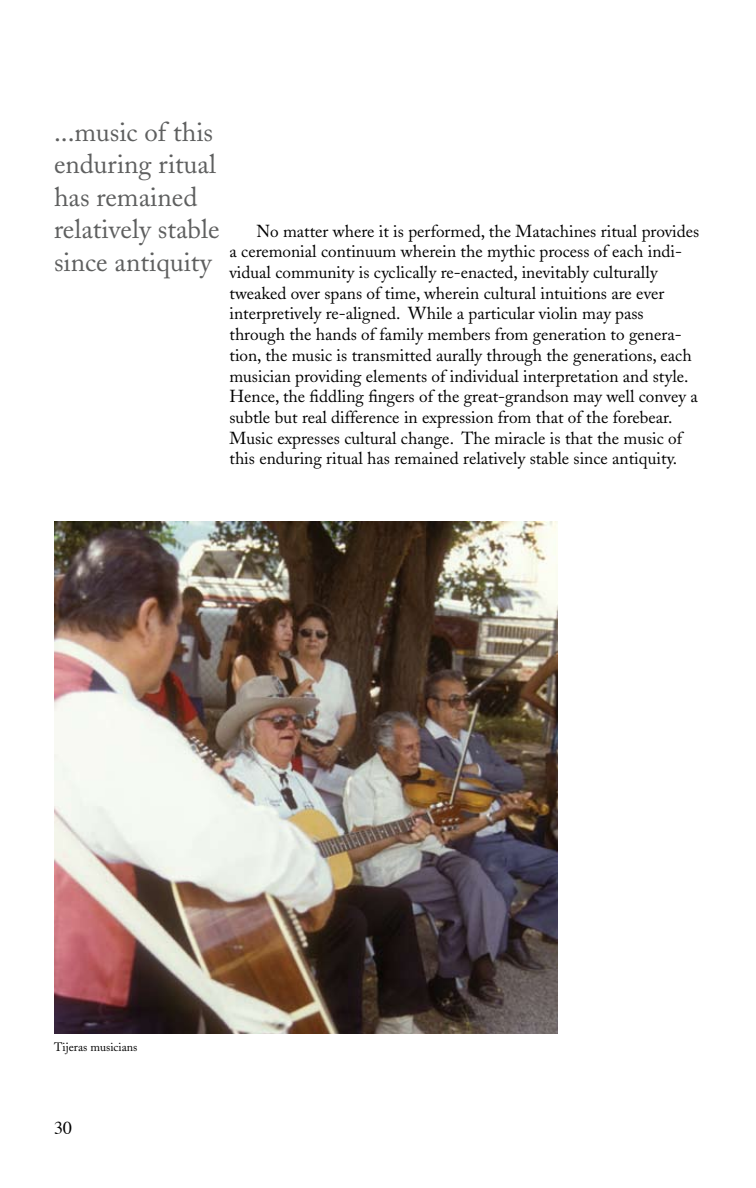
<style>
.page{position:relative;width:756px;height:1188px;background:#fff}
.page>*{position:absolute;margin:0;border:0;box-sizing:border-box;transform-origin:0 0}
.t1{font:27px/32.4px "Adobe Caslon";color:#5e5f5f}
.t2{font:18px "Times";color:#000}
.t3{font:17.25px/20.7px "Adobe Caslon";color:#000}
.t4{font:12px "Adobe Caslon";color:#000}
</style>
<div class="page">
<img style="left:54px;top:522px;width:504px;height:511px">
<h1 class="t1" style="left:54px;top:116px;width:167px">...music of this enduring ritual has remained relatively stable since antiquity</h1>
<p class="t3" style="left:230px;top:221px;width:471px;text-indent:27px">No matter where it is performed, the Matachines ritual provides a ceremonial continuum wherein the mythic process of each indi&shy;vidual community is cyclically re-enacted, inevitably culturally tweaked over spans of time, wherein cultural intuitions are ever interpretively re-aligned. While a particular violin may pass through the hands of family members from generation to genera&shy;tion, the music is transmitted aurally through the generations, each musician providing elements of individual interpretation and style.<br>Hence, the fiddling fingers of the great-grandson may well convey a subtle but real difference in expression from that of the forebear.<br>Music expresses cultural change. The miracle is that the music of this enduring ritual has remained relatively stable since antiquity.</p>
<p class="t4" style="left:54px;top:1040px;width:85px">Tijeras musicians</p>
<p class="t2" style="left:54px;top:1111px;width:19px">30</p>
</div>
